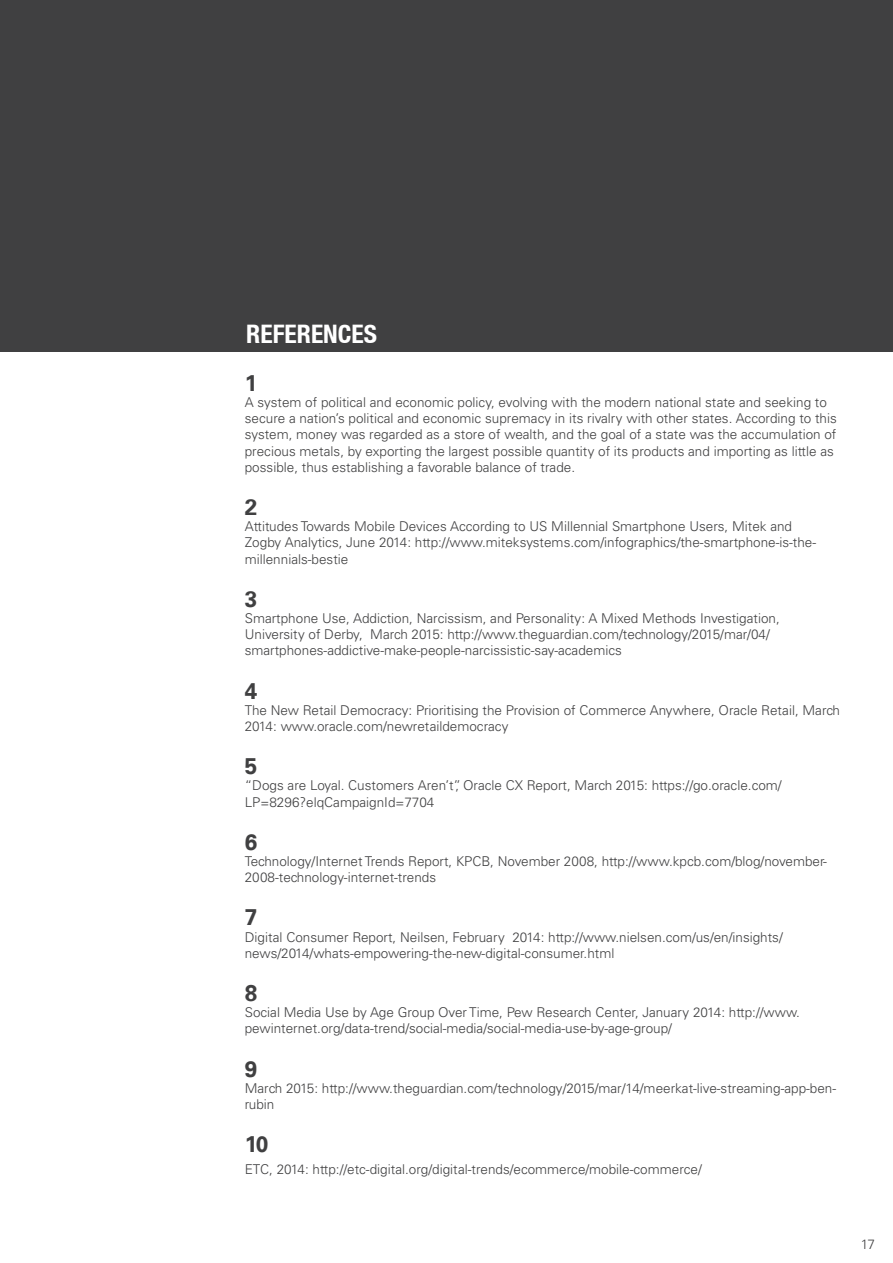
<style>
.page{position:relative;width:893px;height:1263px;background:#fff}
.page>*{position:absolute;margin:0;border:0;box-sizing:border-box;transform-origin:0 0}
.t1{font:700 condensed 25.5px "Helvetica Neue LT";color:#fff}
.t2{font:700 22.5px "Univers LT";color:#404041}
.t3{font:300 13.5px/16.2px "Univers LT Std";color:#404041}
</style>
<div class="page">
<div style="left:0;top:0;width:893px;height:351px;background:#404041"></div>
<p class="t1" style="left:246px;top:318px;width:132px">REFERENCES</p>
<p class="t2" style="left:245px;top:370px;width:14px">1</p>
<p class="t3" style="left:245px;top:394px;width:594px">A system of political and economic policy, evolving with the modern national state and seeking to secure a nation’s political and economic supremacy in its rivalry with other states. According to this system, money was regarded as a store of wealth, and the goal of a state was the accumulation of precious metals, by exporting the largest possible quantity of its products and importing as little as possible, thus establishing a favorable balance of trade.</p>
<p class="t2" style="left:245px;top:494px;width:14px">2</p>
<p class="t3" style="left:245px;top:518px;width:573px">Attitudes Towards Mobile Devices According to US Millennial Smartphone Users, Mitek and<br>Zogby Analytics, June 2014: http://www.miteksystems.com/infographics/the-smartphone-is-the&shy;millennials-bestie</p>
<p class="t2" style="left:245px;top:586px;width:14px">3</p>
<p class="t3" style="left:245px;top:610px;width:536px">Smartphone Use, Addiction, Narcissism, and Personality: A Mixed Methods Investigation,<br>University of Derby, March 2015: http://www.theguardian.com/technology/2015/mar/04/ smartphones-addictive-make-people-narcissistic-say-academics</p>
<p class="t2" style="left:245px;top:677px;width:14px">4</p>
<p class="t3" style="left:245px;top:702px;width:597px">The New Retail Democracy: Prioritising the Provision of Commerce Anywhere, Oracle Retail, March<br>2014: www.oracle.com/newretaildemocracy</p>
<p class="t2" style="left:245px;top:753px;width:14px">5</p>
<p class="t3" style="left:245px;top:777px;width:538px">“Dogs are Loyal. Customers Aren’t”, Oracle CX Report, March 2015: https://go.oracle.com/<br>LP=8296?elqCampaignId=7704</p>
<p class="t2" style="left:245px;top:829px;width:14px">6</p>
<p class="t3" style="left:245px;top:853px;width:584px">Technology/Internet Trends Report, KPCB, November 2008, http://www.kpcb.com/blog/november-<br>2008-technology-internet-trends</p>
<p class="t2" style="left:245px;top:904px;width:14px">7</p>
<p class="t3" style="left:245px;top:929px;width:539px">Digital Consumer Report, Neilsen, February 2014: http://www.nielsen.com/us/en/insights/ news/2014/whats-empowering-the-new-digital-consumer.html</p>
<p class="t2" style="left:245px;top:980px;width:14px">8</p>
<p class="t3" style="left:245px;top:1004px;width:557px">Social Media Use by Age Group Over Time, Pew Research Center, January 2014: http://www. pewinternet.org/data-trend/social-media/social-media-use-by-age-group/</p>
<p class="t2" style="left:245px;top:1055px;width:14px">9</p>
<p class="t3" style="left:245px;top:1080px;width:593px">March 2015: http://www.theguardian.com/technology/2015/mar/14/meerkat-live-streaming-app-ben&shy;rubin</p>
<p class="t2" style="left:245px;top:1131px;width:25px">10</p>
<p class="t3" style="left:245px;top:1161px;width:458px">ETC, 2014: http://etc-digital.org/digital-trends/ecommerce/mobile-commerce/</p>
<p class="t3" style="left:861px;top:1236px;width:16px">17</p>
</div>
